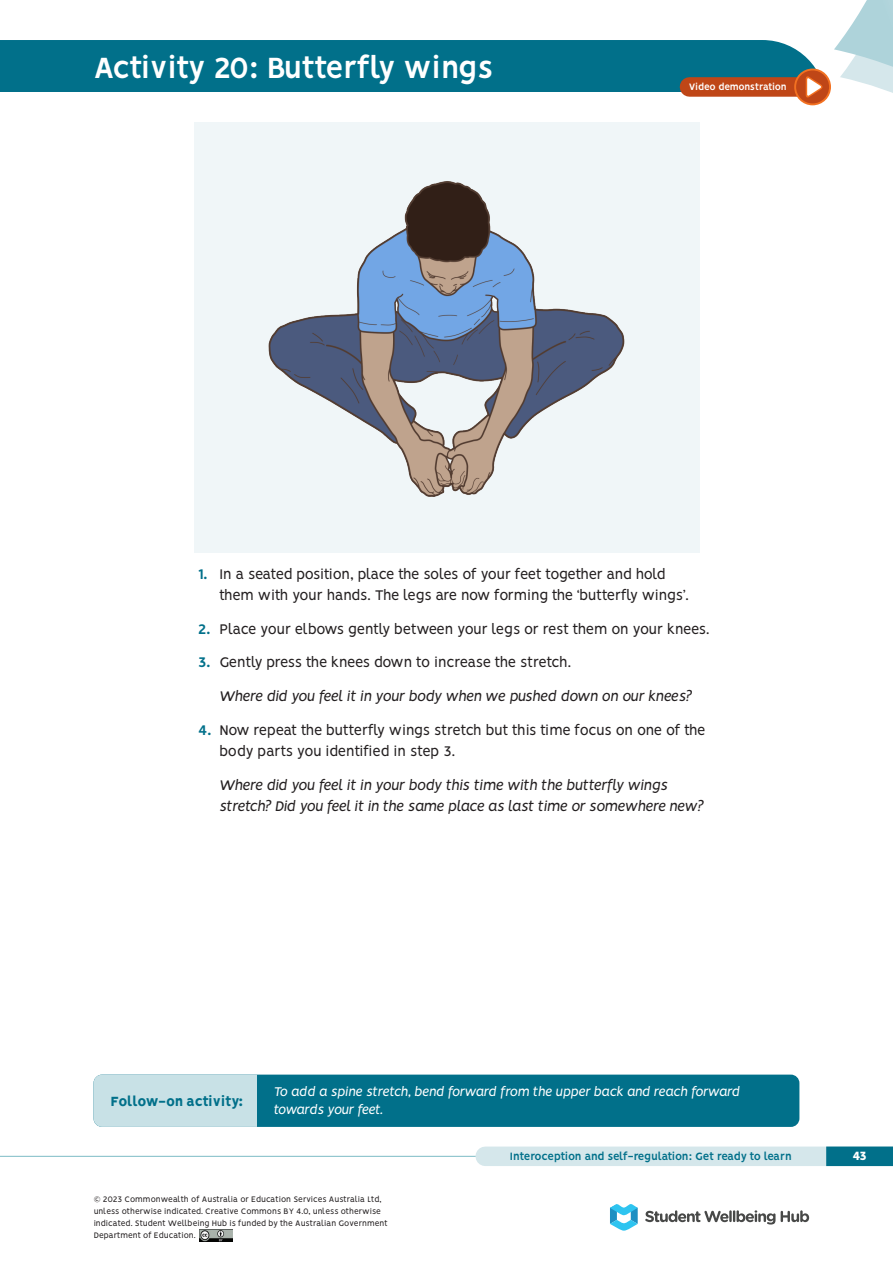
<style>
.page{position:relative;width:893px;height:1263px;background:#fff}
.page>*{position:absolute;margin:0;border:0;box-sizing:border-box;transform-origin:0 0}
.Heading_2__Activity{font:700 33px "Vision";color:#fff}
.Activity_Number_List{font:15.75px/21px "Vision";letter-spacing:-.03em;color:#231f20}
.Activity_Body_Text{font:italic 15.75px/21px "Vision";letter-spacing:-.005em;color:#231f20}
.Follow-on_Bold{font:800 15px "Vision";letter-spacing:-.02em;color:#01708a}
.Follow-on_white_ital{font:italic 14.25px/18px "Vision";color:#fff}
.t1{font:800 13.5px "Vision";color:#fff}
.t2{font:700 12px "Vision";letter-spacing:-.03em;color:#01708a}
.t3{font:700 10.5px "Vision";letter-spacing:-.03em;color:#fff}
.t4{font:9px/12px "Vision";color:#231f20}
.s1{font-weight:700;color:#01708a}
</style>
<div class="page">
<svg style="left:834px;top:0;width:59px;height:93px"></svg>
<div style="left:0;top:40px;width:826px;height:51px;background:#01708a"></div>
<hr style="left:0;top:1156px;width:893px;height:1px;background:#7cbcc5">
<div style="left:485px;top:1146px;width:408px;height:20px;background:#d5e7eb"></div>
<div style="left:689px;top:77px;width:114px;height:20px;background:#bf4617"></div>
<svg style="left:794px;top:69px;width:37px;height:36px"></svg>
<div style="left:796px;top:70px;width:33px;height:33px;background:#bf4617;border-radius:50%"></div>
<svg style="left:806px;top:76px;width:17px;height:22px"></svg>
<div style="left:826px;top:1146px;width:67px;height:20px;background:#01708a"></div>
<svg style="left:610px;top:1204px;width:28px;height:27px"></svg>
<svg style="left:645px;top:1210px;width:130px;height:14px"></svg>
<svg style="left:781px;top:1210px;width:28px;height:12px"></svg>
<div style="left:94px;top:1074px;width:705px;height:53px;background:#01708a;border-radius:9px"></div>
<div style="left:94px;top:1074px;width:163px;height:53px;background:#c8e1e6"></div>
<img style="left:194px;top:122px;width:505px;height:423px">
<img style="left:200px;top:1230px;width:32px;height:11px">
<h2 class="Heading_2__Activity" style="left:94px;top:48px;width:401px">Activity 20: Butterfly wings</h2>
<p class="t3" style="left:689px;top:81px;width:99px">Video demonstration</p>
<p class="Activity_Number_List" style="left:219px;top:565px;width:471px;text-indent:-21px"><span class="s1">1.</span> In a seated position, place the soles of your feet together and hold them with your hands. The legs are now forming the ‘butterfly wings’.</p>
<p class="Activity_Number_List" style="left:198px;top:620px;width:513px"><span class="s1">2.</span> Place your elbows gently between your legs or rest them on your knees.</p>
<p class="Activity_Number_List" style="left:198px;top:653px;width:374px"><span class="s1">3.</span> Gently press the knees down to increase the stretch.</p>
<p class="Activity_Body_Text" style="left:219px;top:686px;width:474px">Where did you feel it in your body when we pushed down on our knees?</p>
<p class="Activity_Number_List" style="left:219px;top:721px;width:488px;text-indent:-21px"><span class="s1">4.</span> Now repeat the butterfly wings stretch but this time focus on one of the body parts you identified in step 3.</p>
<p class="Activity_Body_Text" style="left:219px;top:774px;width:486px">Where did you feel it in your body this time with the butterfly wings stretch? Did you feel it in the same place as last time or somewhere new?</p>
<p class="Follow-on_Bold" style="left:111px;top:1092px;width:134px">Follow-on activity:</p>
<p class="Follow-on_white_ital" style="left:274px;top:1083px;width:468px">To add a spine stretch, bend forward from the upper back and reach forward towards your feet.</p>
<p class="t4" style="left:94px;top:1194px;width:295px">© 2023 Commonwealth of Australia or Education Services Australia Ltd, unless otherwise indicated. Creative Commons BY 4.0, unless otherwise indicated. Student Wellbeing Hub is funded by the Australian Government Department of Education.</p>
<p class="t2" style="left:510px;top:1149px;width:283px">Interoception and self-regulation: Get ready to learn</p>
<p class="t1" style="left:852px;top:1148px;width:16px">43</p>
</div>
